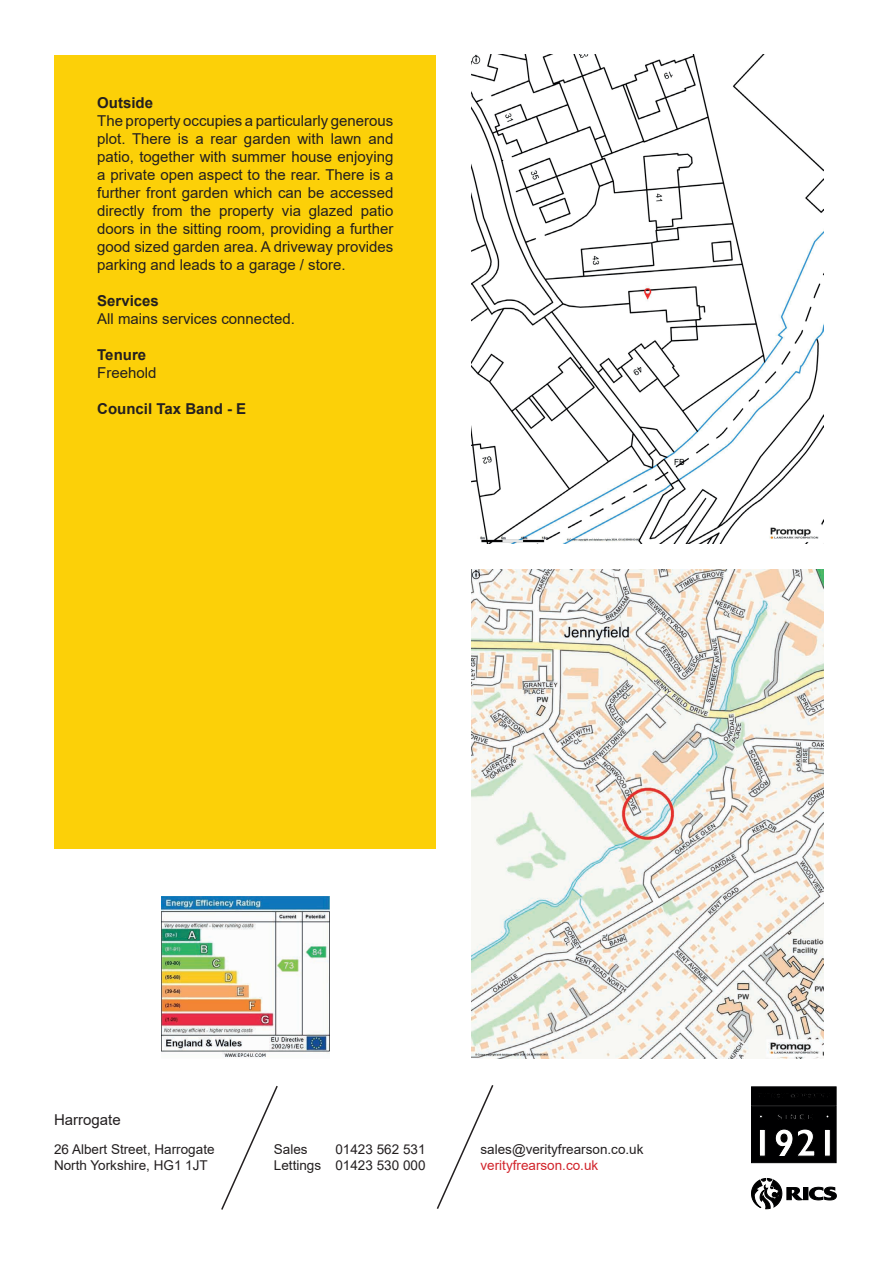
<style>
.page{position:relative;width:893px;height:1263px;background:#fff}
.page>*{position:absolute;margin:0;border:0;box-sizing:border-box;transform-origin:0 0}
.t1{font:15px/18px "Arial";color:#231f20;text-align:justify}
.t2{font:700 15px "Arial";color:#231f20}
.t3{font:13.5px/16.2px "Arial";color:#231f20}
.t4{font:13.5px "Arial";color:#d1232a}
</style>
<div class="page">
<div style="left:55px;top:55px;width:381px;height:793px;background:#fcd008"></div>
<img style="left:472px;top:54px;width:352px;height:489px">
<img style="left:472px;top:570px;width:352px;height:489px">
<img style="left:162px;top:896px;width:167px;height:162px">
<svg style="left:221px;top:1085px;width:57px;height:125px"></svg>
<svg style="left:436px;top:1085px;width:58px;height:124px"></svg>
<svg style="left:751px;top:1086px;width:86px;height:77px"></svg>
<svg style="left:809px;top:1186px;width:28px;height:15px"></svg>
<div style="left:803px;top:1187px;width:5px;height:13px;background:#000001"></div>
<svg style="left:751px;top:1178px;width:52px;height:31px"></svg>
<p class="t2" style="left:97px;top:92px;width:57px">Outside</p>
<p class="t1" style="left:97px;top:112px;width:298px">The property occupies a particularly generous plot. There is a rear garden with lawn and patio, together with summer house enjoying a private open aspect to the rear. There is a further front garden which can be accessed directly from the property via glazed patio doors in the sitting room, providing a further good sized garden area. A driveway provides parking and leads to a garage / store.</p>
<p class="t2" style="left:97px;top:290px;width:63px">Services</p>
<p class="t1" style="left:97px;top:310px;width:199px">All mains services connected.</p>
<p class="t2" style="left:97px;top:344px;width:50px">Tenure</p>
<p class="t1" style="left:97px;top:364px;width:61px">Freehold</p>
<p class="t2" style="left:97px;top:398px;width:150px">Council Tax Band - E</p>
<p class="t1" style="left:54px;top:1111px;width:68px">Harrogate</p>
<p class="t3" style="left:54px;top:1141px;width:162px">26 Albert Street, Harrogate<br>North Yorkshire, HG1 1JT</p>
<p class="t3" style="left:274px;top:1141px;width:35px">Sales</p>
<p class="t3" style="left:274px;top:1141px;width:153px;text-align:right">01423 562 531<br>Lettings 01423 530 000</p>
<p class="t3" style="left:480px;top:1141px;width:164px">sales@verityfrearson.co.uk</p>
<p class="t4" style="left:480px;top:1156px;width:119px">verityfrearson.co.uk</p>
</div>
